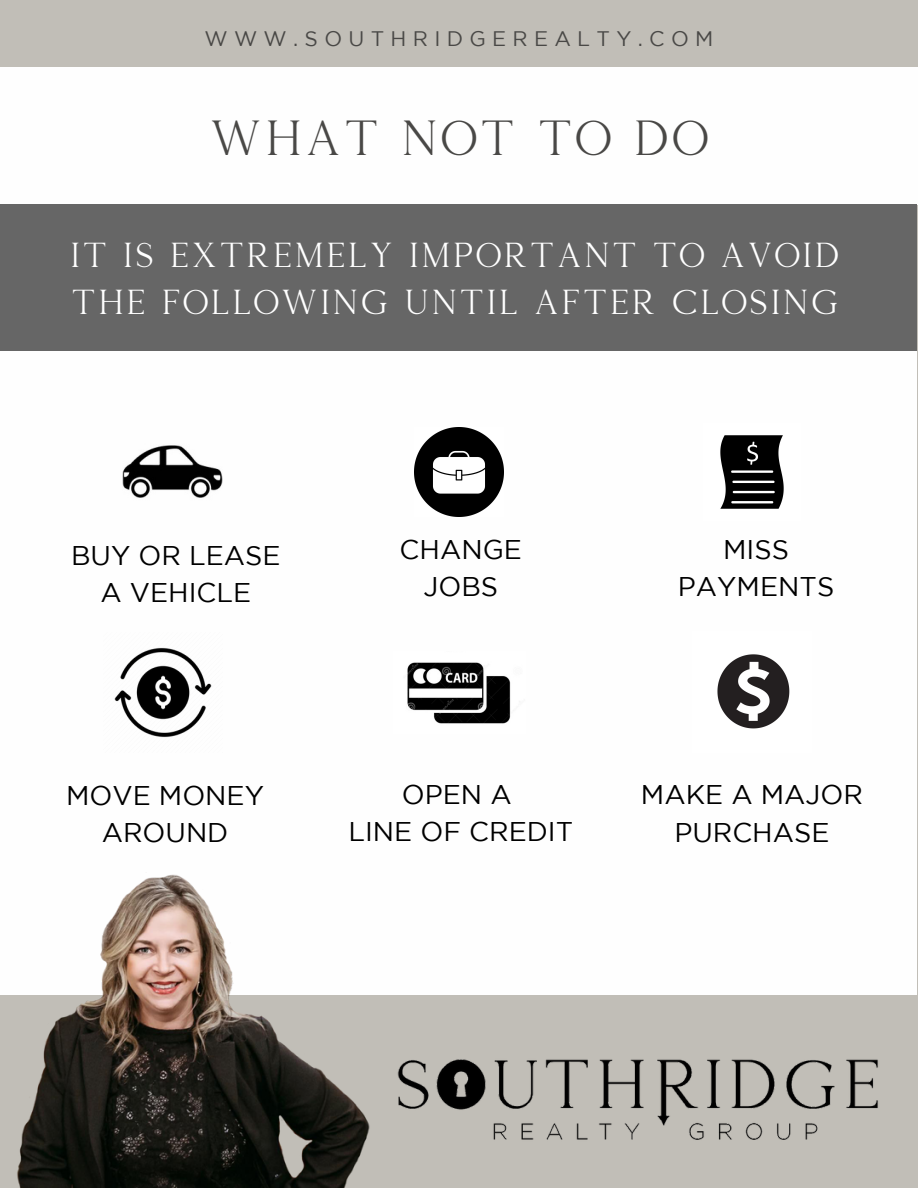
<style>
.page{position:relative;width:918px;height:1188px;background:#c1beb7}
.page>*{position:absolute;margin:0;border:0;box-sizing:border-box;transform-origin:0 0}
.t1{font:48px "Montage Serif Font";color:#494846}
.t2{font:33.75px/47.2px "Montage Serif Font";letter-spacing:.31em;color:#fff}
.t3{font:27px/37.2px "Gotham";color:#000;text-align:center}
.t4{font:21px "Gotham";letter-spacing:.3em;color:#494846}
</style>
<div class="page">
<img style="left:397px;top:1059px;width:481px;height:81px">
<div style="left:0;top:156px;width:917px;height:838px;background:#fefefe"></div>
<img style="left:0;top:874px;width:376px;height:314px">
<div style="left:0;top:68px;width:918px;height:137px;background:#fefefe"></div>
<div style="left:0;top:205px;width:917px;height:146px;background:#666"></div>
<img style="left:123px;top:445px;width:100px;height:53px">
<img style="left:414px;top:427px;width:89px;height:89px">
<img style="left:720px;top:435px;width:64px;height:74px">
<img style="left:114px;top:647px;width:98px;height:91px">
<img style="left:717px;top:654px;width:73px;height:75px">
<img style="left:407px;top:662px;width:104px;height:62px">
<p class="t4" style="left:205px;top:31px;width:510px">WWW.SOUTHRIDGEREALTY.COM</p>
<h1 class="t1" style="left:208px;top:107px;width:504px">WHAT NOT TO DO</h1>
<p class="t2" style="left:69px;top:230px;width:773px">IT IS EXTREMELY IMPORTANT TO AVOID<br>THE FOLLOWING UNTIL AFTER CLOSING</p>
<p class="t3" style="left:71px;top:539px;width:211px">BUY OR LEASE<br>A VEHICLE</p>
<p class="t3" style="left:400px;top:533px;width:124px">CHANGE<br>JOBS</p>
<p class="t3" style="left:678px;top:533px;width:158px">MISS<br>PAYMENTS</p>
<p class="t3" style="left:66px;top:778px;width:199px">MOVE MONEY<br>AROUND</p>
<p class="t3" style="left:348px;top:778px;width:226px">OPEN A<br>LINE OF CREDIT</p>
<p class="t3" style="left:641px;top:778px;width:223px">MAKE A MAJOR<br>PURCHASE</p>
</div>
